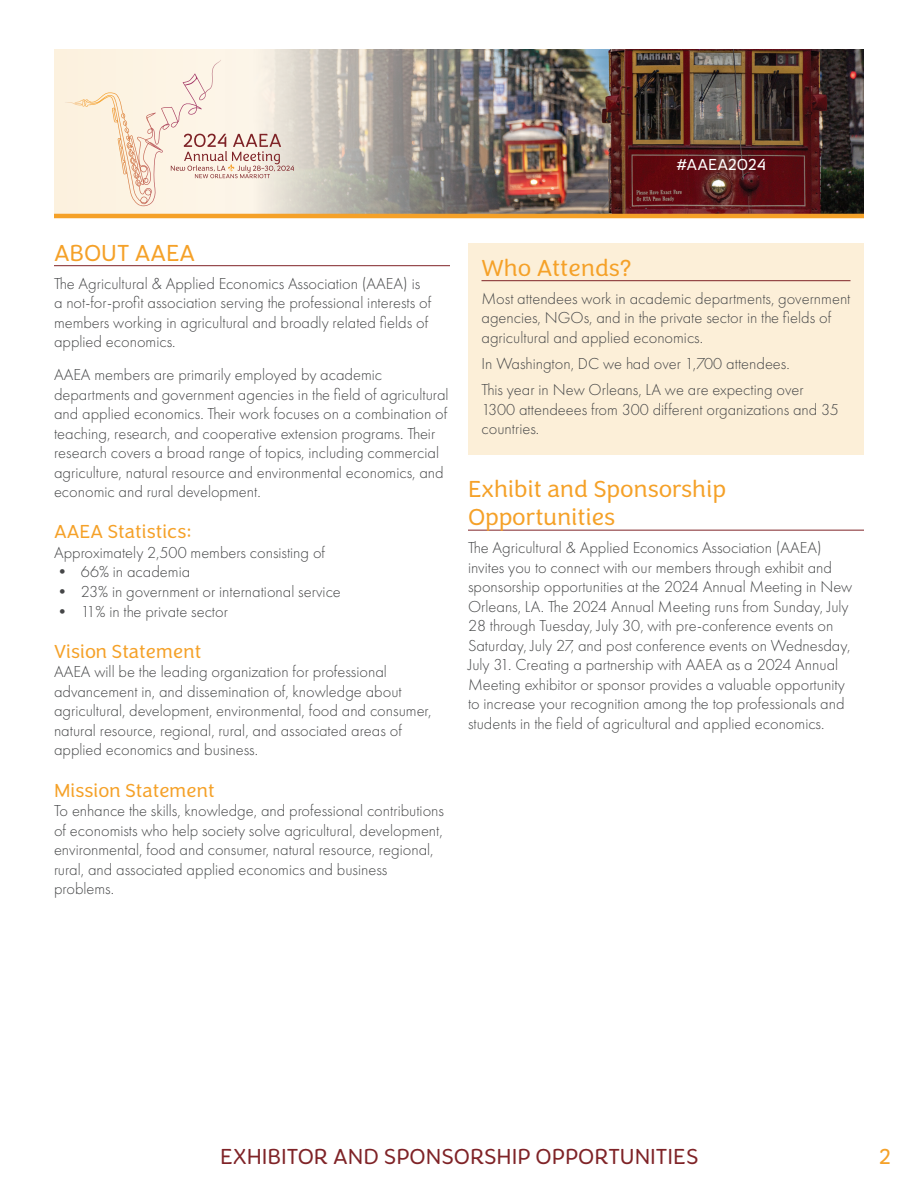
<style>
.page{position:relative;width:918px;height:1188px;background:#fff}
.page>*{position:absolute;margin:0;border:0;box-sizing:border-box;transform-origin:0 0}
.t1{font:300 24px/28.8px "Congenial";color:#f5a128}
.t2{font:300 22.5px "Congenial";color:#7f2327}
.t3{font:300 22.5px "Congenial";color:#f5a128}
.t4{font:300 19.5px "Congenial";color:#f5a128}
.t5{font:300 16.5px/19.5px "Futura PT";color:#454647}
.t6{font:300 16.5px "Congenial";color:#fff}
</style>
<div class="page">
<div style="left:54px;top:50px;width:538px;height:165px;background:#fcf2e0"></div>
<img style="left:226px;top:50px;width:638px;height:164px">
<svg style="left:89px;top:60px;width:205px;height:118px"></svg>
<hr style="left:54px;top:214px;width:810px;height:4px;background:#f5a128">
<div style="left:468px;top:243px;width:396px;height:212px;background:#fceed6"></div>
<hr style="left:54px;top:265px;width:396px;height:1px;background:#7f2327">
<hr style="left:482px;top:280px;width:368px;height:1px;background:#7f2327">
<hr style="left:468px;top:530px;width:396px;height:1px;background:#7f2327">
<p class="t6" style="left:677px;top:154px;width:91px">#AAEA2024</p>
<h1 class="t1" style="left:54px;top:239px;width:143px">ABOUT AAEA</h1>
<p class="t5" style="left:54px;top:273px;width:379px">The Agricultural &amp; Applied Economics Association (AAEA) is a not-for-profit association serving the professional interests of members working in agricultural and broadly related fields of applied economics.</p>
<p class="t5" style="left:54px;top:365px;width:396px">AAEA members are primarily employed by academic departments and government agencies in the field of agricultural and applied economics. Their work focuses on a combination of teaching, research, and cooperative extension programs. Their research covers a broad range of topics, including commercial agriculture, natural resource and environmental economics, and economic and rural development.</p>
<p class="t4" style="left:54px;top:521px;width:139px">AAEA Statistics:</p>
<p class="t5" style="left:54px;top:543px;width:273px">Approximately 2,500 members consisting of</p>
<p class="t5" style="left:54px;top:562px;width:138px">• 66% in academia</p>
<p class="t5" style="left:54px;top:582px;width:288px">• 23% in government or international service</p>
<p class="t5" style="left:54px;top:602px;width:176px">• 11% in the private sector</p>
<p class="t4" style="left:54px;top:640px;width:149px">Vision Statement</p>
<p class="t5" style="left:54px;top:662px;width:379px">AAEA will be the leading organization for professional advancement in, and dissemination of, knowledge about agricultural, development, environmental, food and consumer, natural resource, regional, rural, and associated areas of applied economics and business.</p>
<p class="t4" style="left:54px;top:779px;width:162px">Mission Statement</p>
<p class="t5" style="left:54px;top:801px;width:392px">To enhance the skills, knowledge, and professional contributions of economists who help society solve agricultural, development, environmental, food and consumer, natural resource, regional, rural, and associated applied economics and business problems.</p>
<h1 class="t1" style="left:482px;top:254px;width:151px">Who Attends?</h1>
<p class="t5" style="left:482px;top:288px;width:371px">Most attendees work in academic departments, government agencies, NGOs, and in the private sector in the fields of agricultural and applied economics.</p>
<p class="t5" style="left:482px;top:350px;width:324px;line-height:26.2px">In Washington, DC we had over 1,700 attendees.<br>This year in New Orleans, LA we are expecting over</p>
<p class="t5" style="left:482px;top:399px;width:359px">1300 attendeees from 300 different organizations and 35 countries.</p>
<h1 class="t1" style="left:468px;top:475px;width:260px">Exhibit and Sponsorship<br>Opportunities</h1>
<p class="t5" style="left:468px;top:538px;width:386px">The Agricultural &amp; Applied Economics Association (AAEA) invites you to connect with our members through exhibit and sponsorship opportunities at the 2024 Annual Meeting in New Orleans, LA. The 2024 Annual Meeting runs from Sunday, July 28 through Tuesday, July 30, with pre-conference events on Saturday, July 27, and post conference events on Wednesday, July 31. Creating a partnership with AAEA as a 2024 Annual Meeting exhibitor or sponsor provides a valuable opportunity to increase your recognition among the top professionals and students in the field of agricultural and applied economics.</p>
<h2 class="t2" style="left:220px;top:1143px;width:480px">EXHIBITOR AND SPONSORSHIP OPPORTUNITIES</h2>
<h2 class="t3" style="left:879px;top:1143px;width:13px">2</h2>
</div>
